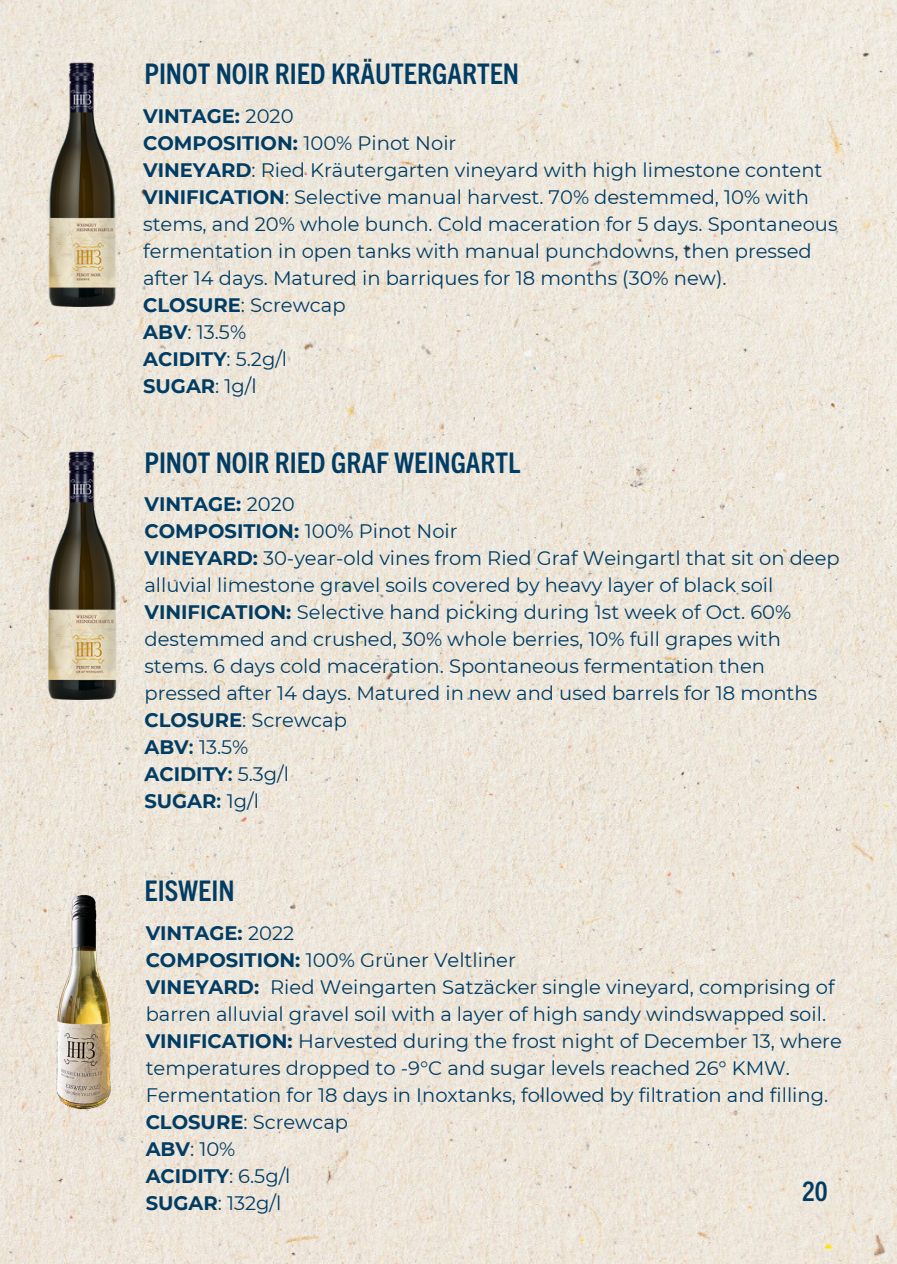
<style>
.page{position:relative;width:897px;height:1264px;background:#fff}
.page>*{position:absolute;margin:0;border:0;box-sizing:border-box;transform-origin:0 0}
.t1{font:700 condensed 28.5px "Trade Gothic Next LT Pro";color:#003c63}
.t2{font:700 condensed 27px "Trade Gothic Next LT Pro";color:#003c63}
.t3{font:19.5px/27px "Montserrat";color:#003c63}
.t4{font:700 19.5px "Montserrat";color:#003c63}
.s1{font-weight:400}
.s2{font-weight:700}
.s3{font-weight:600}
</style>
<div class="page">
<img style="left:0;top:0;width:897px;height:1263px">
<img style="left:38px;top:451px;width:90px;height:248px">
<img style="left:39px;top:63px;width:87px;height:244px">
<img style="left:0;top:844px;width:183px;height:285px">
<h1 class="t1" style="left:144px;top:53px;width:376px">PINOT NOIR RIED KRÄUTERGARTEN</h1>
<p class="t4" style="left:143px;top:104px;width:152px">VINTAGE: <span class="s1">2020</span></p>
<p class="t3" style="left:143px;top:129px;width:315px"><span class="s2">COMPOSITION:</span> 100% Pinot Noir</p>
<p class="t3" style="left:143px;top:156px;width:681px"><span class="s2">VINEYARD</span>: Ried Kräutergarten vineyard with high limestone content</p>
<p class="t3" style="left:143px;top:183px;width:696px"><span class="s2">VINIFICATION</span>: Selective manual harvest. 70% destemmed, 10% with stems, and 20% whole bunch. Cold maceration for 5 days. Spontaneous fermentation in open tanks with manual punchdowns, then pressed after 14 days. Matured in barriques for 18 months (30% new).</p>
<p class="t3" style="left:143px;top:291px;width:204px"><span class="s2">CLOSURE</span>: Screwcap</p>
<p class="t3" style="left:143px;top:318px;width:105px"><span class="s2">ABV</span>: 13.5%</p>
<p class="t4" style="left:143px;top:347px;width:145px">ACIDITY<span class="s1">: 5.2g/l</span></p>
<p class="t4" style="left:143px;top:374px;width:115px">SUGAR<span class="s1">: 1g/l</span></p>
<p class="t1" style="left:144px;top:442px;width:377px">PINOT NOIR RIED GRAF WEINGARTL</p>
<p class="t4" style="left:144px;top:492px;width:152px">VINTAGE: <span class="s1">2020</span></p>
<p class="t3" style="left:144px;top:517px;width:315px"><span class="s2">COMPOSITION:</span> 100% Pinot Noir</p>
<p class="t3" style="left:144px;top:544px;width:696px"><span class="s2">VINEYARD:</span> 30-year-old vines from Ried Graf Weingartl that sit on deep alluvial limestone gravel soils covered by heavy layer of black soil</p>
<p class="t3" style="left:144px;top:598px;width:674px"><span class="s2">VINIFICATION:</span> Selective hand picking during 1st week of Oct. 60% destemmed and crushed, 30% whole berries, 10% full grapes with stems. 6 days cold maceration. Spontaneous fermentation then pressed after 14 days. Matured in new and used barrels for 18 months</p>
<p class="t3" style="left:144px;top:706px;width:204px"><span class="s2">CLOSURE</span>: Screwcap</p>
<p class="t3" style="left:144px;top:733px;width:105px"><span class="s2">ABV</span><span class="s3">:</span> 13.5%</p>
<p class="t4" style="left:144px;top:762px;width:146px">ACIDITY<span class="s3">:</span> <span class="s1">5.3g/l</span></p>
<p class="t4" style="left:144px;top:789px;width:116px">SUGAR<span class="s3">:</span> <span class="s1">1g/l</span></p>
<h1 class="t1" style="left:144px;top:871px;width:92px">EISWEIN</h1>
<p class="t4" style="left:146px;top:921px;width:150px">VINTAGE: <span class="s1">2022</span></p>
<p class="t3" style="left:146px;top:946px;width:372px"><span class="s2">COMPOSITION:</span> 100% Grüner Veltliner</p>
<p class="t3" style="left:146px;top:973px;width:690px"><span class="s2">VINEYARD:</span> Ried Weingarten Satzäcker single vineyard, comprising of barren alluvial gravel soil with a layer of high sandy windswapped soil.</p>
<p class="t3" style="left:146px;top:1027px;width:697px"><span class="s2">VINIFICATION:</span> Harvested during the frost night of December 13, where temperatures dropped to -9°C and sugar levels reached 26° KMW.<br>Fermentation for 18 days in Inoxtanks, followed by filtration and filling.</p>
<p class="t3" style="left:146px;top:1108px;width:204px"><span class="s2">CLOSURE</span>: Screwcap</p>
<p class="t3" style="left:146px;top:1135px;width:91px"><span class="s2">ABV</span>: 10%</p>
<p class="t4" style="left:146px;top:1164px;width:146px">ACIDITY<span class="s1">: 6.5g/l</span></p>
<p class="t3" style="left:146px;top:1189px;width:137px"><span class="s2">SUGAR</span>: 132g/l</p>
<p class="t2" style="left:802px;top:1172px;width:27px">20</p>
</div>
